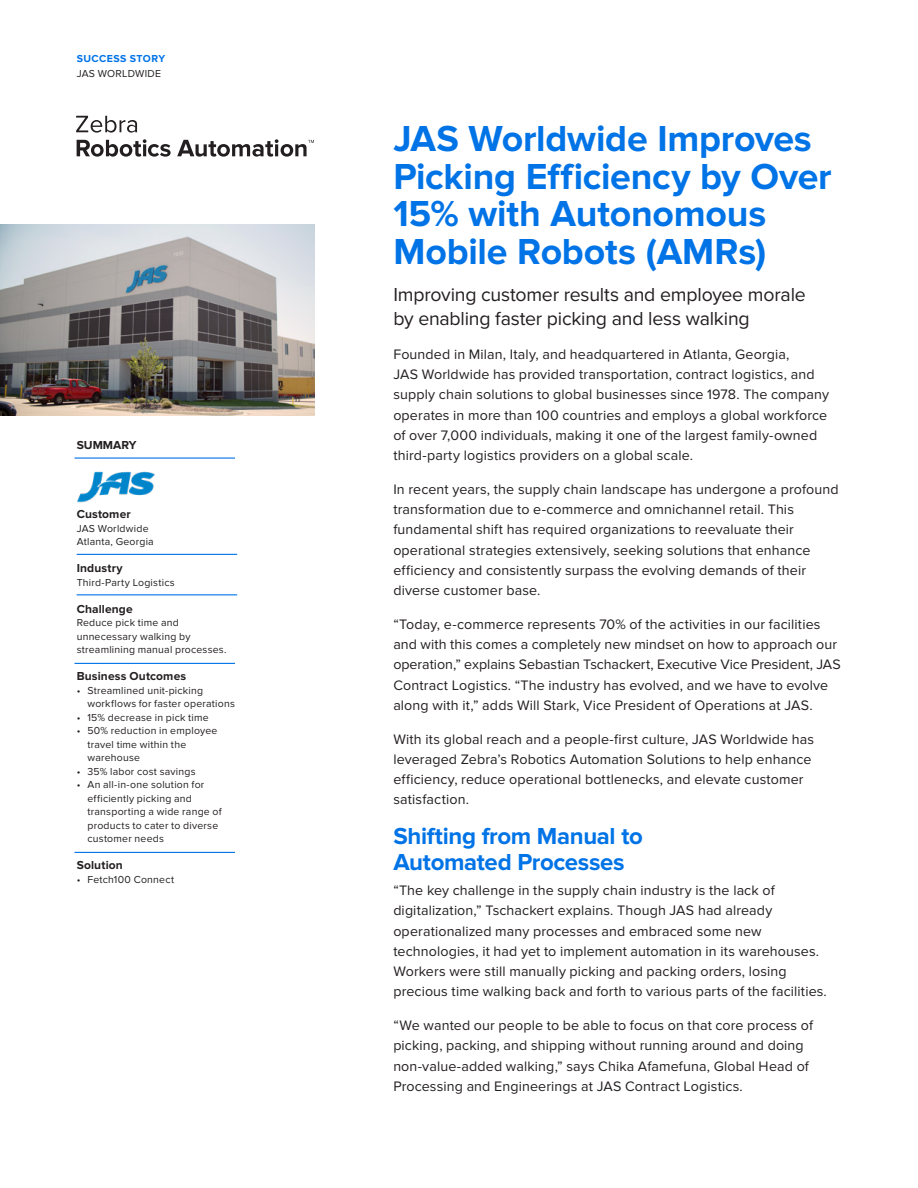
<style>
.page{position:relative;width:918px;height:1188px;background:#fff}
.page>*{position:absolute;margin:0;border:0;box-sizing:border-box;transform-origin:0 0}
.t1{font:700 37.5px/37.5px "Proxima Nova";letter-spacing:-.005em;color:#0073e6}
.t2{font:700 24px/25.5px "Proxima Nova";letter-spacing:-.015em;color:#0073e6}
.t3{font:19.5px/24px "Proxima Nova";letter-spacing:-.01em;color:#231f20}
.t4{font:14.25px/20.2px "Proxima Nova";letter-spacing:.01em;color:#231f20}
.t5{font:700 12px "Proxima Nova";letter-spacing:.01em;color:#231f20}
.t6{font:10.5px/13.5px "Proxima Nova";letter-spacing:.02em;color:#231f20}
.t7{font:700 10.5px "Proxima Nova";letter-spacing:.045em;color:#0073e6}
</style>
<div class="page">
<svg style="left:77px;top:139px;width:237px;height:18px"></svg>
<svg style="left:76px;top:116px;width:61px;height:17px"></svg>
<hr style="left:75px;top:457px;width:160px;height:2px;background:#0073e6">
<hr style="left:77px;top:554px;width:160px;height:1px;background:#0073e6">
<hr style="left:77px;top:594px;width:160px;height:1px;background:#0073e6">
<hr style="left:75px;top:663px;width:160px;height:1px;background:#0073e6">
<hr style="left:75px;top:852px;width:160px;height:1px;background:#0073e6">
<img style="left:0;top:225px;width:314px;height:191px">
<img style="left:77px;top:471px;width:78px;height:32px">
<p class="t7" style="left:77px;top:53px;width:90px">SUCCESS STORY</p>
<p class="t6" style="left:77px;top:67px;width:86px">JAS WORLDWIDE</p>
<p class="t5" style="left:77px;top:438px;width:61px">SUMMARY</p>
<p class="t5" style="left:77px;top:507px;width:56px">Customer</p>
<p class="t6" style="left:77px;top:522px;width:79px">JAS Worldwide<br>Atlanta, Georgia</p>
<p class="t5" style="left:77px;top:561px;width:48px">Industry</p>
<p class="t6" style="left:77px;top:576px;width:100px">Third-Party Logistics</p>
<p class="t5" style="left:77px;top:602px;width:58px">Challenge</p>
<p class="t6" style="left:77px;top:616px;width:151px">Reduce pick time and unnecessary walking by streamlining manual processes.</p>
<p class="t5" style="left:77px;top:669px;width:111px">Business Outcomes</p>
<p class="t6" style="left:87px;top:684px;width:149px;text-indent:-11px">• Streamlined unit-picking workflows for faster operations</p>
<p class="t6" style="left:77px;top:711px;width:134px">• 15% decrease in pick time</p>
<p class="t6" style="left:87px;top:724px;width:131px;text-indent:-11px">• 50% reduction in employee travel time within the warehouse</p>
<p class="t6" style="left:77px;top:765px;width:120px">• 35% labor cost savings</p>
<p class="t6" style="left:87px;top:778px;width:136px;text-indent:-11px">• An all-in-one solution for efficiently picking and transporting a wide range of products to cater to diverse customer needs</p>
<p class="t5" style="left:77px;top:858px;width:48px">Solution</p>
<p class="t6" style="left:77px;top:873px;width:99px">• Fetch100 Connect</p>
<h1 class="t1" style="left:393px;top:121px;width:440px">JAS Worldwide Improves<br>Picking Efficiency by Over<br>15% with Autonomous<br>Mobile Robots (AMRs)</h1>
<h3 class="t3" style="left:393px;top:283px;width:414px">Improving customer results and employee morale by enabling faster picking and less walking</h3>
<p class="t4" style="left:393px;top:345px;width:437px">Founded in Milan, Italy, and headquartered in Atlanta, Georgia,<br>JAS Worldwide has provided transportation, contract logistics, and supply chain solutions to global businesses since 1978. The company operates in more than 100 countries and employs a global workforce of over 7,000 individuals, making it one of the largest family-owned third-party logistics providers on a global scale.</p>
<p class="t4" style="left:393px;top:480px;width:447px">In recent years, the supply chain landscape has undergone a profound transformation due to e-commerce and omnichannel retail. This fundamental shift has required organizations to reevaluate their operational strategies extensively, seeking solutions that enhance efficiency and consistently surpass the evolving demands of their diverse customer base.</p>
<p class="t4" style="left:393px;top:615px;width:449px">“Today, e-commerce represents 70% of the activities in our facilities and with this comes a completely new mindset on how to approach our operation,” explains Sebastian Tschackert, Executive Vice President, JAS Contract Logistics. “The industry has evolved, and we have to evolve along with it,” adds Will Stark, Vice President of Operations at JAS.</p>
<p class="t4" style="left:393px;top:729px;width:422px">With its global reach and a people-first culture, JAS Worldwide has leveraged Zebra’s Robotics Automation Solutions to help enhance efficiency, reduce operational bottlenecks, and elevate customer satisfaction.</p>
<h2 class="t2" style="left:393px;top:824px;width:251px">Shifting from Manual to<br>Automated Processes</h2>
<p class="t4" style="left:393px;top:881px;width:435px">“The key challenge in the supply chain industry is the lack of digitalization,” Tschackert explains. Though JAS had already operationalized many processes and embraced some new technologies, it had yet to implement automation in its warehouses.<br>Workers were still manually picking and packing orders, losing precious time walking back and forth to various parts of the facilities.</p>
<p class="t4" style="left:393px;top:1016px;width:421px">“We wanted our people to be able to focus on that core process of picking, packing, and shipping without running around and doing non-value-added walking,” says Chika Afamefuna, Global Head of Processing and Engineerings at JAS Contract Logistics.</p>
</div>
